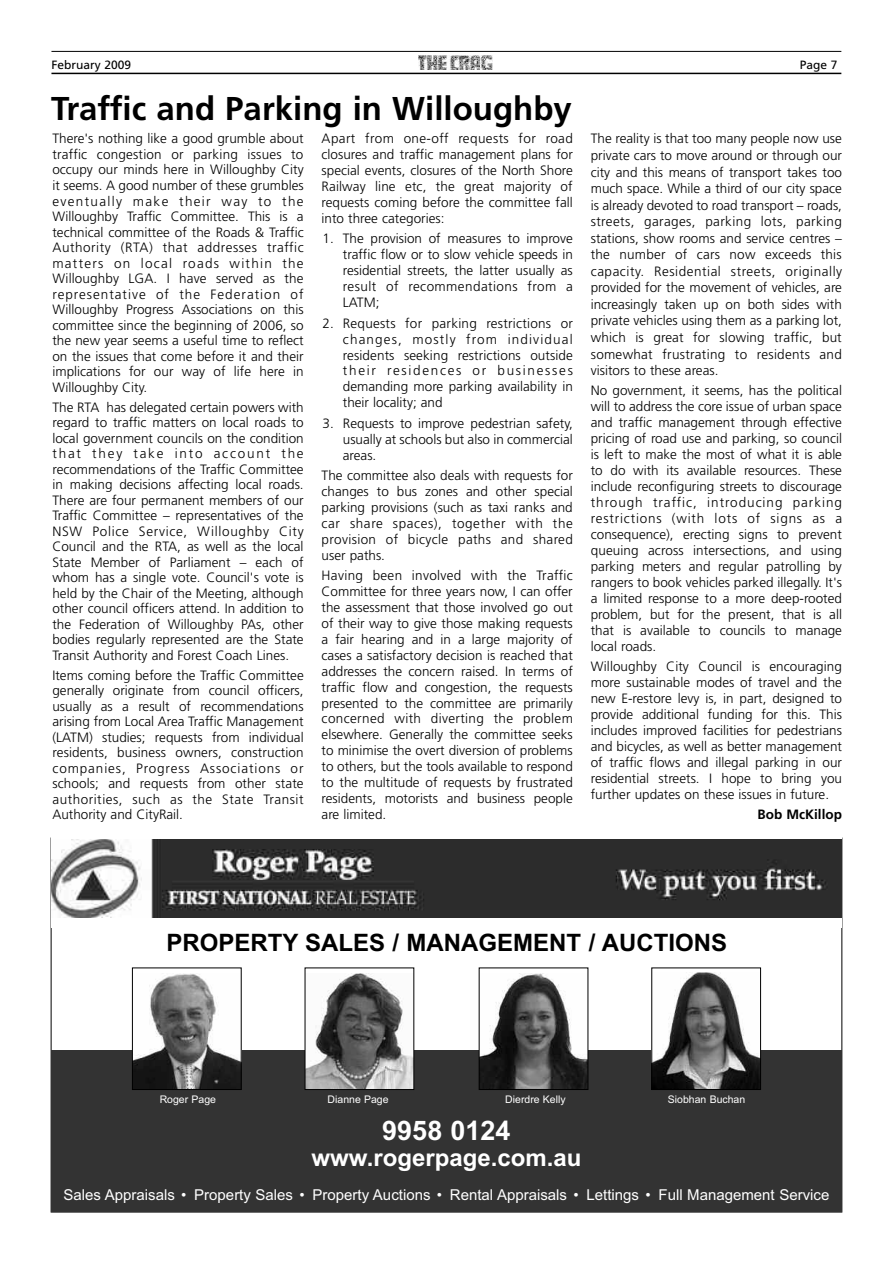
<style>
.page{position:relative;width:893px;height:1263px;background:#fff}
.page>*{position:absolute;margin:0;border:0;box-sizing:border-box;transform-origin:0 0}
.t1{font:700 33px "Frutiger";color:#000}
.t2{font:700 27px "Arial";color:#fff}
.t3{font:700 24px "Arial";color:#000}
.t4{font:700 24px "Arial";color:#fff}
.t5{font:15px "Arial";color:#fff}
.t6{font:300 13.5px/15.5px "Frutiger";color:#000;text-align:justify}
.t7{font:700 13.5px "Frutiger";color:#000}
.t8{font:12px "Frutiger";color:#000}
.t9{font:10.5px "Arial";color:#fff}
</style>
<div class="page">
<hr style="left:51px;top:51px;width:790px;height:1px;background:#000">
<hr style="left:51px;top:73px;width:790px;height:1px;background:#000">
<img style="left:418px;top:55px;width:75px;height:15px">
<img style="left:51px;top:839px;width:791px;height:79px">
<div style="left:51px;top:1050px;width:791px;height:162px;background:#333"></div>
<img style="left:481px;top:973px;width:105px;height:114px">
<div style="left:479px;top:968px;width:109px;height:121px;border:1px solid #000"></div>
<img style="left:307px;top:974px;width:105px;height:113px">
<img style="left:134px;top:973px;width:105px;height:114px">
<div style="left:132px;top:968px;width:109px;height:121px;border:1px solid #000"></div>
<img style="left:654px;top:973px;width:105px;height:114px">
<div style="left:652px;top:968px;width:109px;height:121px;border:1px solid #000"></div>
<p class="t8" style="left:51px;top:60px;width:81px">February 2009</p>
<p class="t8" style="left:800px;top:60px;width:39px">Page 7</p>
<h1 class="t1" style="left:51px;top:95px;width:522px">Traffic and Parking in Willoughby</h1>
<p class="t6" style="left:52px;top:132px;width:253px">There's nothing like a good grumble about traffic congestion or parking issues to occupy our minds here in Willoughby City it seems. A good number of these grumbles eventually make their way to the Willoughby Traffic Committee. This is a technical committee of the Roads &amp; Traffic Authority (RTA) that addresses traffic matters on local roads within the Willoughby LGA. I have served as the representative of the Federation of Willoughby Progress Associations on this committee since the beginning of 2006, so the new year seems a useful time to reflect on the issues that come before it and their implications for our way of life here in Willoughby City.</p>
<p class="t6" style="left:52px;top:400px;width:253px">The RTA has delegated certain powers with regard to traffic matters on local roads to local government councils on the condition that they take into account the recommendations of the Traffic Committee in making decisions affecting local roads.<br>There are four permanent members of our Traffic Committee – representatives of the NSW Police Service, Willoughby City Council and the RTA, as well as the local State Member of Parliament – each of whom has a single vote. Council's vote is held by the Chair of the Meeting, although other council officers attend. In addition to the Federation of Willoughby PAs, other bodies regularly represented are the State Transit Authority and Forest Coach Lines.</p>
<p class="t6" style="left:52px;top:668px;width:253px">Items coming before the Traffic Committee generally originate from council officers, usually as a result of recommendations arising from Local Area Traffic Management (LATM) studies; requests from individual residents, business owners, construction companies, Progress Associations or schools; and requests from other state authorities, such as the State Transit Authority and CityRail.</p>
<p class="t6" style="left:322px;top:132px;width:253px;line-height:15.9px">Apart from one-off requests for road closures and traffic management plans for special events, closures of the North Shore Railway line etc, the great majority of requests coming before the committee fall into three categories:</p>
<p class="t6" style="left:343px;top:232px;width:231px;line-height:15.9px;text-indent:-20px">1. The provision of measures to improve traffic flow or to slow vehicle speeds in residential streets, the latter usually as result of recommendations from a LATM;</p>
<p class="t6" style="left:343px;top:316px;width:232px;line-height:15.9px;text-indent:-20px">2. Requests for parking restrictions or changes, mostly from individual residents seeking restrictions outside their residences or businesses demanding more parking availability in their locality; and</p>
<p class="t6" style="left:343px;top:416px;width:231px;line-height:15.9px;text-indent:-20px">3. Requests to improve pedestrian safety, usually at schools but also in commercial areas.</p>
<p class="t6" style="left:322px;top:468px;width:253px;line-height:15.9px">The committee also deals with requests for changes to bus zones and other special parking provisions (such as taxi ranks and car share spaces), together with the provision of bicycle paths and shared user paths.</p>
<p class="t6" style="left:322px;top:568px;width:253px;line-height:15.9px">Having been involved with the Traffic Committee for three years now, I can offer the assessment that those involved go out of their way to give those making requests a fair hearing and in a large majority of cases a satisfactory decision is reached that addresses the concern raised. In terms of traffic flow and congestion, the requests presented to the committee are primarily concerned with diverting the problem elsewhere. Generally the committee seeks to minimise the overt diversion of problems to others, but the tools available to respond to the multitude of requests by frustrated residents, motorists and business people are limited.</p>
<p class="t6" style="left:591px;top:132px;width:253px;line-height:16.5px">The reality is that too many people now use private cars to move around or through our city and this means of transport takes too much space. While a third of our city space is already devoted to road transport – roads, streets, garages, parking lots, parking stations, show rooms and service centres – the number of cars now exceeds this capacity. Residential streets, originally provided for the movement of vehicles, are increasingly taken up on both sides with private vehicles using them as a parking lot, which is great for slowing traffic, but somewhat frustrating to residents and visitors to these areas.</p>
<p class="t6" style="left:591px;top:384px;width:253px;line-height:16px">No government, it seems, has the political will to address the core issue of urban space and traffic management through effective pricing of road use and parking, so council is left to make the most of what it is able to do with its available resources. These include reconfiguring streets to discourage through traffic, introducing parking restrictions (with lots of signs as a consequence), erecting signs to prevent queuing across intersections, and using parking meters and regular patrolling by rangers to book vehicles parked illegally. It's a limited response to a more deep-rooted problem, but for the present, that is all that is available to councils to manage local roads.</p>
<p class="t6" style="left:591px;top:660px;width:253px;line-height:16px">Willoughby City Council is encouraging more sustainable modes of travel and the new E-restore levy is, in part, designed to provide additional funding for this. This includes improved facilities for pedestrians and bicycles, as well as better management of traffic flows and illegal parking in our residential streets. I hope to bring you further updates on these issues in future.</p>
<p class="t7" style="left:758px;top:809px;width:86px">Bob McKillop</p>
<h3 class="t3" style="left:166px;top:928px;width:562px">PROPERTY SALES / MANAGEMENT / AUCTIONS</h3>
<p class="t9" style="left:160px;top:1093px;width:58px">Roger Page</p>
<p class="t9" style="left:328px;top:1093px;width:62px">Dianne Page</p>
<p class="t9" style="left:505px;top:1093px;width:62px">Dierdre Kelly</p>
<p class="t9" style="left:668px;top:1093px;width:79px">Siobhan Buchan</p>
<h2 class="t2" style="left:382px;top:1115px;width:130px">9958 0124</h2>
<h3 class="t4" style="left:312px;top:1143px;width:271px">www.rogerpage.com.au</h3>
<p class="t5" style="left:64px;top:1186px;width:767px">Sales Appraisals • Property Sales • Property Auctions • Rental Appraisals • Lettings • Full Management Service</p>
</div>
